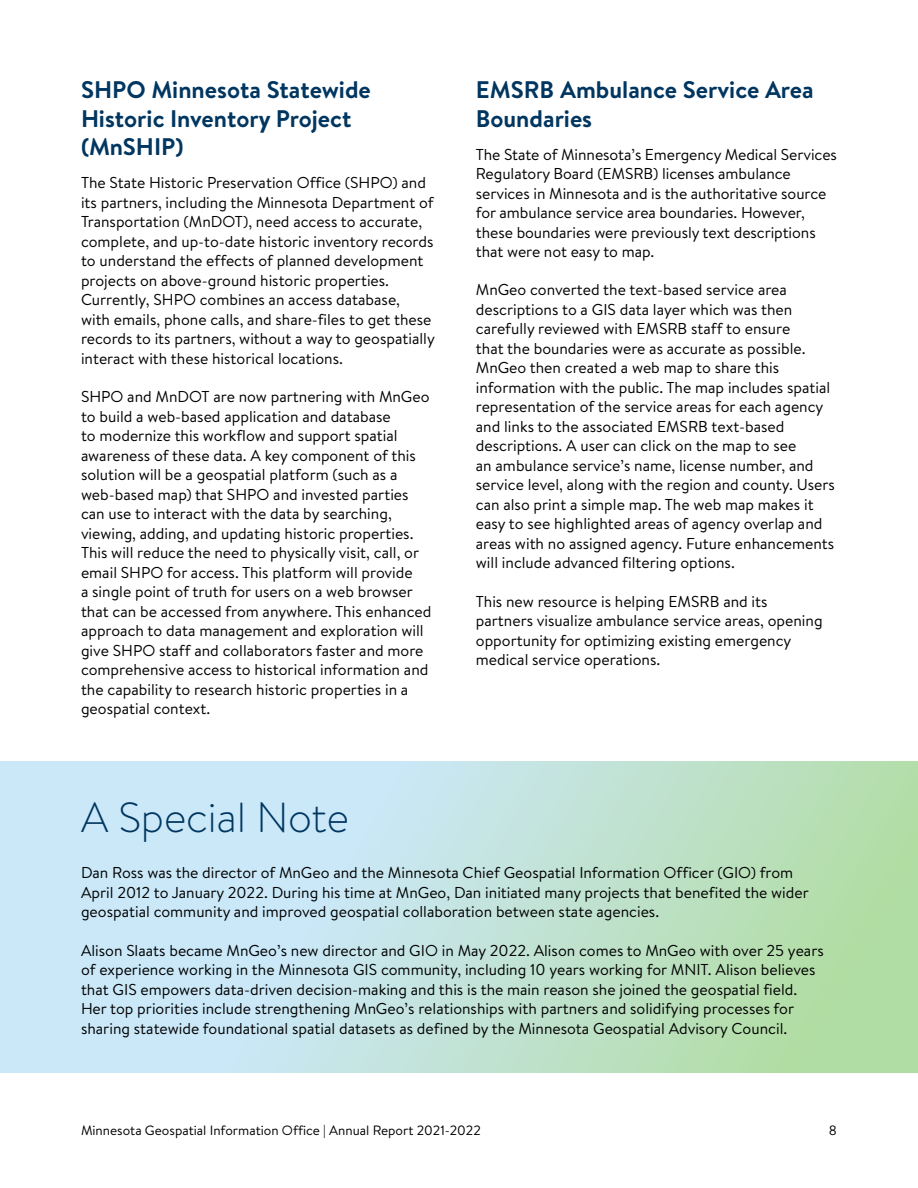
<style>
.page{position:relative;width:918px;height:1188px;background:#fff}
.page>*{position:absolute;margin:0;border:0;box-sizing:border-box;transform-origin:0 0}
.t1{font:300 42px "Brandon Text";color:#003660}
.t2{font:700 24px/28.8px "Brandon Text";color:#003660}
.t3{font:15.75px/19.5px "Brandon Text";color:#000}
.t4{font:13.5px "Brandon Text";color:#000}
</style>
<div class="page">
<svg style="left:0;top:761px;width:918px;height:311px;background:#c1e3d9"></svg>
<h4 class="t2" style="left:81px;top:75px;width:291px">SHPO Minnesota Statewide<br>Historic Inventory Project (MnSHIP)</h4>
<p class="t3" style="left:81px;top:173px;width:355px">The State Historic Preservation Office (SHPO) and its partners, including the Minnesota Department of Transportation (MnDOT), need access to accurate, complete, and up-to-date historic inventory records to understand the effects of planned development projects on above-ground historic properties.<br>Currently, SHPO combines an access database,<br>with emails, phone calls, and share-files to get these records to its partners, without a way to geospatially interact with these historical locations.</p>
<p class="t3" style="left:81px;top:387px;width:352px">SHPO and MnDOT are now partnering with MnGeo to build a web-based application and database<br>to modernize this workflow and support spatial awareness of these data. A key component of this solution will be a geospatial platform (such as a web-based map) that SHPO and invested parties can use to interact with the data by searching, viewing, adding, and updating historic properties.<br>This will reduce the need to physically visit, call, or email SHPO for access. This platform will provide<br>a single point of truth for users on a web browser that can be accessed from anywhere. This enhanced approach to data management and exploration will give SHPO staff and collaborators faster and more comprehensive access to historical information and the capability to research historic properties in a geospatial context.</p>
<h4 class="t2" style="left:476px;top:75px;width:339px">EMSRB Ambulance Service Area<br>Boundaries</h4>
<p class="t3" style="left:476px;top:144px;width:363px">The State of Minnesota’s Emergency Medical Services Regulatory Board (EMSRB) licenses ambulance services in Minnesota and is the authoritative source for ambulance service area boundaries. However, these boundaries were previously text descriptions that were not easy to map.</p>
<p class="t3" style="left:476px;top:280px;width:361px">MnGeo converted the text-based service area descriptions to a GIS data layer which was then carefully reviewed with EMSRB staff to ensure<br>that the boundaries were as accurate as possible.<br>MnGeo then created a web map to share this information with the public. The map includes spatial representation of the service areas for each agency and links to the associated EMSRB text-based descriptions. A user can click on the map to see<br>an ambulance service’s name, license number, and service level, along with the region and county. Users can also print a simple map. The web map makes it easy to see highlighted areas of agency overlap and areas with no assigned agency. Future enhancements will include advanced filtering options.</p>
<p class="t3" style="left:476px;top:591px;width:348px">This new resource is helping EMSRB and its partners visualize ambulance service areas, opening opportunity for optimizing existing emergency medical service operations.</p>
<h2 class="t1" style="left:81px;top:789px;width:270px">A Special Note</h2>
<p class="t3" style="left:81px;top:863px;width:729px">Dan Ross was the director of MnGeo and the Minnesota Chief Geospatial Information Officer (GIO) from<br>April 2012 to January 2022. During his time at MnGeo, Dan initiated many projects that benefited the wider geospatial community and improved geospatial collaboration between state agencies.</p>
<p class="t3" style="left:81px;top:940px;width:744px">Alison Slaats became MnGeo’s new director and GIO in May 2022. Alison comes to MnGeo with over 25 years of experience working in the Minnesota GIS community, including 10 years working for MNIT. Alison believes that GIS empowers data-driven decision-making and this is the main reason she joined the geospatial field.<br>Her top priorities include strengthening MnGeo’s relationships with partners and solidifying processes for sharing statewide foundational spatial datasets as defined by the Minnesota Geospatial Advisory Council.</p>
<p class="t4" style="left:81px;top:1121px;width:401px">Minnesota Geospatial Information Office | Annual Report 2021-2022</p>
<p class="t4" style="left:829px;top:1121px;width:10px">8</p>
</div>
